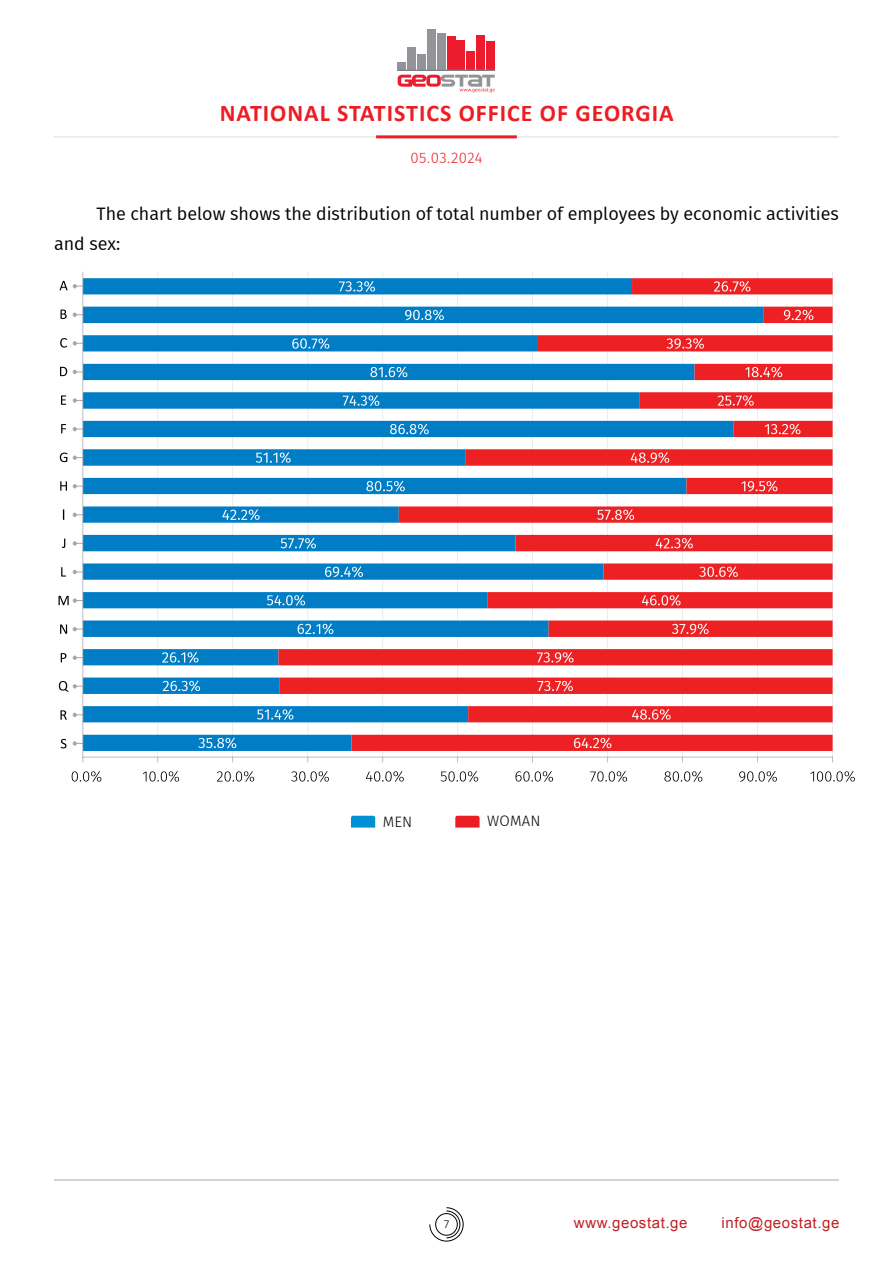
<style>
.page{position:relative;width:893px;height:1263px;background:#fff}
.page>*{position:absolute;margin:0;border:0;box-sizing:border-box;transform-origin:0 0}
.t1{font:700 24px "Calibri";letter-spacing:.04em;color:#ed1d24}
.t2{font:18px/30px "Fira GO";color:#000}
.t3{font:15px "BPG Ingiri Arial";letter-spacing:.04em;color:#c12026}
.t4{font:300 15px "Fira GO";letter-spacing:.03em;color:#ed1d24}
.t5{font:300 15px "Fira GO";letter-spacing:.01em;color:#000}
.t6{font:300 12px "Calibri";color:#000}
</style>
<div class="page">
<svg style="left:429px;top:1207px;width:35px;height:34px"></svg>
<hr style="left:54px;top:1179px;width:785px;height:1px;background:#a7a9ac">
<hr style="left:54px;top:136px;width:785px;height:2px;background:#e6e7e8">
<hr style="left:376px;top:135px;width:141px;height:3px;background:#ed1d24">
<div style="left:398px;top:62px;width:8px;height:9px;background:#929497"></div>
<div style="left:407px;top:47px;width:9px;height:24px;background:#929497"></div>
<div style="left:417px;top:54px;width:9px;height:17px;background:#929497"></div>
<div style="left:427px;top:29px;width:9px;height:42px;background:#929497"></div>
<div style="left:437px;top:33px;width:9px;height:38px;background:#929497"></div>
<div style="left:447px;top:36px;width:8px;height:35px;background:#ec1b2e"></div>
<div style="left:457px;top:41px;width:8px;height:30px;background:#ec1b2e"></div>
<div style="left:466px;top:51px;width:9px;height:20px;background:#ec1b2e"></div>
<div style="left:476px;top:35px;width:9px;height:36px;background:#ec1b2e"></div>
<div style="left:486px;top:41px;width:9px;height:30px;background:#ec1b2e"></div>
<hr style="left:398px;top:70px;width:97px;height:1px;background:#808184">
<svg style="left:398px;top:75px;width:97px;height:17px"></svg>
<svg style="left:73px;top:313px;width:9px;height:4px"></svg>
<svg style="left:73px;top:341px;width:9px;height:5px"></svg>
<svg style="left:73px;top:370px;width:9px;height:4px"></svg>
<svg style="left:73px;top:398px;width:9px;height:5px"></svg>
<svg style="left:73px;top:427px;width:9px;height:4px"></svg>
<svg style="left:73px;top:455px;width:9px;height:5px"></svg>
<svg style="left:73px;top:484px;width:9px;height:4px"></svg>
<svg style="left:73px;top:513px;width:9px;height:4px"></svg>
<svg style="left:73px;top:541px;width:9px;height:5px"></svg>
<svg style="left:73px;top:570px;width:9px;height:4px"></svg>
<svg style="left:73px;top:627px;width:9px;height:4px"></svg>
<svg style="left:73px;top:655px;width:9px;height:5px"></svg>
<svg style="left:73px;top:713px;width:9px;height:4px"></svg>
<svg style="left:73px;top:741px;width:9px;height:5px"></svg>
<svg style="left:61px;top:739px;width:5px;height:9px"></svg>
<svg style="left:60px;top:710px;width:7px;height:10px"></svg>
<svg style="left:59px;top:681px;width:23px;height:11px"></svg>
<svg style="left:61px;top:653px;width:5px;height:9px"></svg>
<svg style="left:60px;top:624px;width:7px;height:10px"></svg>
<svg style="left:59px;top:596px;width:23px;height:9px"></svg>
<svg style="left:61px;top:567px;width:5px;height:10px"></svg>
<svg style="left:62px;top:538px;width:3px;height:10px"></svg>
<svg style="left:60px;top:481px;width:7px;height:10px"></svg>
<svg style="left:60px;top:453px;width:7px;height:9px"></svg>
<svg style="left:61px;top:424px;width:5px;height:9px"></svg>
<svg style="left:61px;top:395px;width:5px;height:10px"></svg>
<svg style="left:60px;top:367px;width:7px;height:9px"></svg>
<svg style="left:60px;top:338px;width:7px;height:10px"></svg>
<svg style="left:61px;top:310px;width:6px;height:9px"></svg>
<svg style="left:60px;top:281px;width:22px;height:9px"></svg>
<hr style="left:832px;top:272px;width:1px;height:485px;background:#e5e6e7">
<hr style="left:757px;top:272px;width:1px;height:485px;background:#e5e6e7">
<hr style="left:682px;top:272px;width:1px;height:485px;background:#e5e6e7">
<hr style="left:607px;top:272px;width:1px;height:485px;background:#e5e6e7">
<hr style="left:532px;top:272px;width:1px;height:485px;background:#e5e6e7">
<hr style="left:457px;top:272px;width:1px;height:485px;background:#e5e6e7">
<hr style="left:382px;top:272px;width:1px;height:485px;background:#e5e6e7">
<hr style="left:307px;top:272px;width:1px;height:485px;background:#e5e6e7">
<hr style="left:232px;top:272px;width:1px;height:485px;background:#e5e6e7">
<hr style="left:157px;top:272px;width:1px;height:485px;background:#e5e6e7">
<svg style="left:83px;top:278px;width:195px;height:473px;fill:#007dc5"></svg>
<svg style="left:278px;top:278px;width:555px;height:473px"></svg>
<hr style="left:82px;top:757px;width:751px;height:1px;background:#a8a8ac">
<hr style="left:82px;top:272px;width:1px;height:485px;background:#a8a8ac">
<svg style="left:198px;top:737px;width:38px;height:11px"></svg>
<svg style="left:257px;top:709px;width:36px;height:11px"></svg>
<svg style="left:163px;top:680px;width:37px;height:11px"></svg>
<svg style="left:162px;top:652px;width:36px;height:11px"></svg>
<svg style="left:298px;top:623px;width:35px;height:11px"></svg>
<svg style="left:267px;top:595px;width:38px;height:11px"></svg>
<svg style="left:325px;top:566px;width:38px;height:11px"></svg>
<svg style="left:281px;top:538px;width:35px;height:11px"></svg>
<svg style="left:222px;top:509px;width:38px;height:11px"></svg>
<svg style="left:366px;top:481px;width:39px;height:11px"></svg>
<svg style="left:256px;top:452px;width:35px;height:11px"></svg>
<svg style="left:390px;top:424px;width:39px;height:11px"></svg>
<svg style="left:343px;top:395px;width:36px;height:11px"></svg>
<svg style="left:370px;top:366px;width:37px;height:12px"></svg>
<svg style="left:292px;top:338px;width:37px;height:11px"></svg>
<svg style="left:405px;top:309px;width:39px;height:11px"></svg>
<svg style="left:339px;top:281px;width:36px;height:11px"></svg>
<svg style="left:574px;top:737px;width:37px;height:11px"></svg>
<svg style="left:632px;top:709px;width:39px;height:11px"></svg>
<svg style="left:538px;top:680px;width:35px;height:11px"></svg>
<svg style="left:537px;top:652px;width:37px;height:11px"></svg>
<svg style="left:672px;top:623px;width:37px;height:11px"></svg>
<svg style="left:642px;top:595px;width:39px;height:11px"></svg>
<svg style="left:699px;top:566px;width:39px;height:11px"></svg>
<svg style="left:656px;top:538px;width:37px;height:11px"></svg>
<svg style="left:597px;top:509px;width:37px;height:11px"></svg>
<svg style="left:741px;top:481px;width:36px;height:11px"></svg>
<svg style="left:631px;top:452px;width:38px;height:11px"></svg>
<svg style="left:765px;top:424px;width:35px;height:11px"></svg>
<svg style="left:718px;top:395px;width:36px;height:11px"></svg>
<svg style="left:745px;top:366px;width:37px;height:12px"></svg>
<svg style="left:666px;top:338px;width:38px;height:11px"></svg>
<svg style="left:784px;top:309px;width:29px;height:11px"></svg>
<svg style="left:714px;top:281px;width:36px;height:11px"></svg>
<svg style="left:72px;top:771px;width:29px;height:11px"></svg>
<svg style="left:143px;top:771px;width:36px;height:11px"></svg>
<svg style="left:217px;top:771px;width:37px;height:11px"></svg>
<svg style="left:291px;top:771px;width:38px;height:11px"></svg>
<svg style="left:366px;top:771px;width:38px;height:11px"></svg>
<svg style="left:441px;top:771px;width:37px;height:11px"></svg>
<svg style="left:515px;top:771px;width:38px;height:11px"></svg>
<svg style="left:590px;top:771px;width:37px;height:11px"></svg>
<svg style="left:664px;top:771px;width:38px;height:11px"></svg>
<svg style="left:739px;top:771px;width:38px;height:11px"></svg>
<svg style="left:810px;top:771px;width:45px;height:11px"></svg>
<svg style="left:351px;top:816px;width:24px;height:11px"></svg>
<svg style="left:455px;top:816px;width:25px;height:11px"></svg>
<h1 class="t1" style="left:220px;top:96px;width:455px">NATIONAL STATISTICS OFFICE OF GEORGIA</h1>
<p class="t4" style="left:410px;top:149px;width:74px">05.03.2024</p>
<p class="t2" style="left:54px;top:198px;width:786px;text-indent:43px">The chart below shows the distribution of total number of employees by economic activities and sex:</p>
<p class="t5" style="left:383px;top:813px;width:31px">MEN</p>
<p class="t5" style="left:487px;top:812px;width:55px">WOMAN</p>
<p class="t6" style="left:443px;top:1217px;width:8px">7</p>
<p class="t3" style="left:574px;top:1213px;width:115px">www.geostat.ge</p>
<p class="t3" style="left:722px;top:1213px;width:119px">info@geostat.ge</p>
</div>
